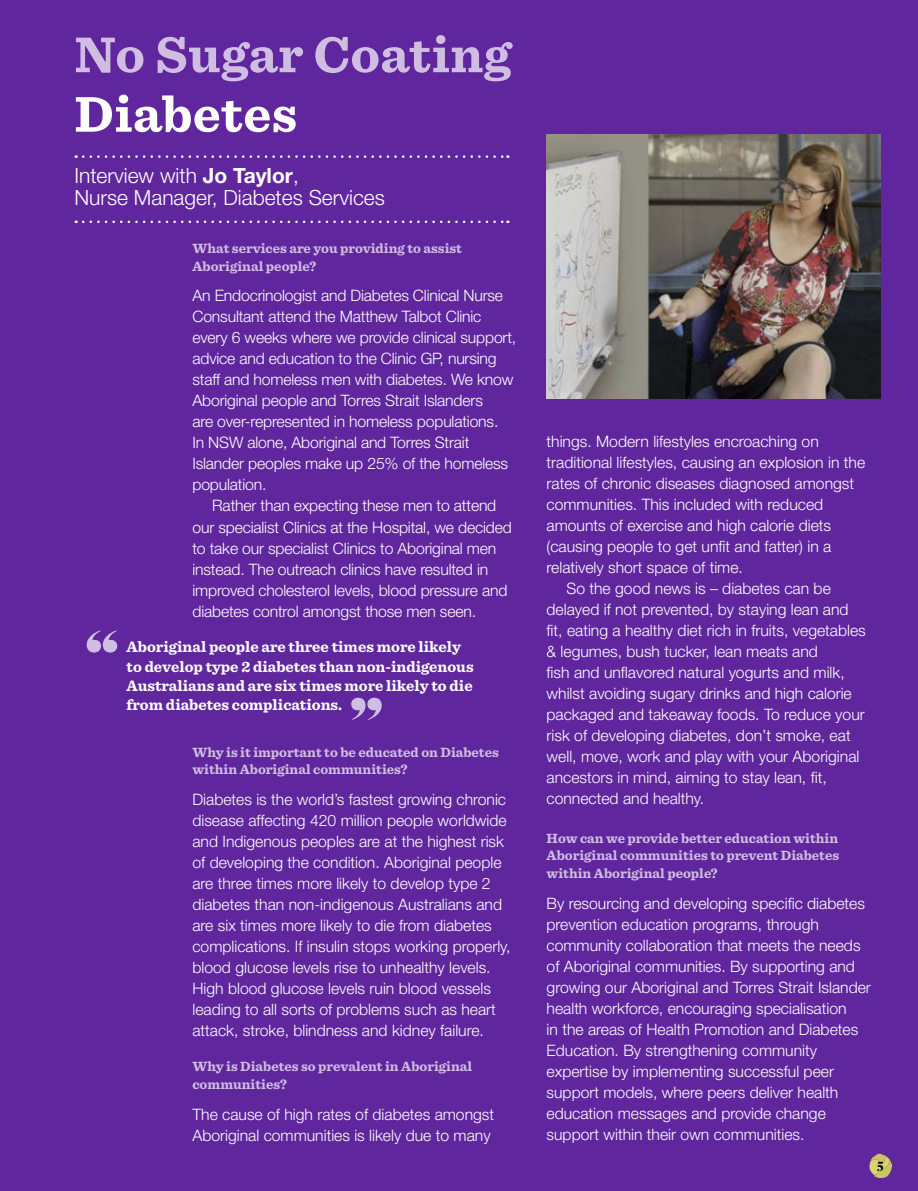
<style>
.page{position:relative;width:918px;height:1191px;background:#60269e}
.page>*{position:absolute;margin:0;border:0;box-sizing:border-box;transform-origin:0 0}
.t1{font:700 52.5px "Sentinel";letter-spacing:.01em;color:#cfbee2}
.t2{font:700 52.5px "Sentinel";letter-spacing:.01em;color:#fff}
.t3{font:300 21px/21px "Helvetica Neue LT Std";color:#fff}
.t4{font:300 15.75px/21px "Helvetica Neue LT Std";color:#fff}
.t5{font:700 15.75px/19.2px "Sentinel";color:#fff}
.t6{font:700 14.53px "Dala Floda";color:#000}
.t7{font:700 14px/17.5px "Sentinel";color:#cfbee2}
.s1{font-weight:700}
</style>
<div class="page">
<img style="left:546px;top:134px;width:335px;height:264px">
<svg style="left:869px;top:1153px;width:23px;height:25px"></svg>
<svg style="left:83px;top:221px;width:425px;height:2px"></svg>
<svg style="left:83px;top:155px;width:425px;height:3px"></svg>
<svg style="left:351px;top:697px;width:31px;height:23px"></svg>
<svg style="left:87px;top:630px;width:30px;height:22px"></svg>
<h1 class="t1" style="left:74px;top:13px;width:438px">No Sugar Coating</h1>
<h1 class="t2" style="left:74px;top:73px;width:224px">Diabetes</h1>
<h2 class="t3" style="left:74px;top:165px;width:312px">Interview with <span class="s1">Jo Taylor</span>,<br>Nurse Manager, Diabetes Services</h2>
<p class="t7" style="left:192px;top:239px;width:271px">What services are you providing to assist<br>Aboriginal people?</p>
<p class="t4" style="left:192px;top:285px;width:325px">An Endocrinologist and Diabetes Clinical Nurse Consultant attend the Matthew Talbot Clinic every 6 weeks where we provide clinical support, advice and education to the Clinic GP, nursing staff and homeless men with diabetes. We know Aboriginal people and Torres Strait Islanders<br>are over-represented in homeless populations.<br>In NSW alone, Aboriginal and Torres Strait Islander peoples make up 25% of the homeless population.</p>
<p class="t4" style="left:192px;top:495px;width:321px;text-indent:20px">Rather than expecting these men to attend our specialist Clinics at the Hospital, we decided to take our specialist Clinics to Aboriginal men instead. The outreach clinics have resulted in improved cholesterol levels, blood pressure and diabetes control amongst those men seen.</p>
<p class="t5" style="left:127px;top:636px;width:348px">Aboriginal people are three times more likely to develop type 2 diabetes than non-indigenous Australians and are six times more likely to die from diabetes complications.</p>
<p class="t7" style="left:192px;top:742px;width:308px">Why is it important to be educated on Diabetes within Aboriginal communities?</p>
<p class="t4" style="left:192px;top:788px;width:319px">Diabetes is the world’s fastest growing chronic disease affecting 420 million people worldwide and Indigenous peoples are at the highest risk of developing the condition. Aboriginal people are three times more likely to develop type 2 diabetes than non-indigenous Australians and are six times more likely to die from diabetes complications. If insulin stops working properly, blood glucose levels rise to unhealthy levels.<br>High blood glucose levels ruin blood vessels leading to all sorts of problems such as heart attack, stroke, blindness and kidney failure.</p>
<p class="t7" style="left:192px;top:1057px;width:281px">Why is Diabetes so prevalent in Aboriginal communities?</p>
<p class="t4" style="left:192px;top:1103px;width:303px">The cause of high rates of diabetes amongst<br>Aboriginal communities is likely due to many</p>
<p class="t4" style="left:546px;top:431px;width:274px">things. Modern lifestyles encroaching on</p>
<p class="t4" style="left:546px;top:452px;width:320px">traditional lifestyles, causing an explosion in the</p>
<p class="t4" style="left:546px;top:473px;width:309px">rates of chronic diseases diagnosed amongst</p>
<p class="t4" style="left:546px;top:493px;width:278px">communities. This included with reduced</p>
<p class="t4" style="left:546px;top:514px;width:286px">amounts of exercise and high calorie diets</p>
<p class="t4" style="left:546px;top:535px;width:286px">(causing people to get unfit and fatter) in a</p>
<p class="t4" style="left:546px;top:556px;width:198px">relatively short space of time.</p>
<p class="t4" style="left:566px;top:577px;width:266px">So the good news is – diabetes can be</p>
<p class="t4" style="left:546px;top:598px;width:303px">delayed if not prevented, by staying lean and</p>
<p class="t4" style="left:546px;top:619px;width:321px">fit, eating a healthy diet rich in fruits, vegetables</p>
<p class="t4" style="left:546px;top:640px;width:273px">&amp; legumes, bush tucker, lean meats and</p>
<p class="t4" style="left:546px;top:661px;width:300px">fish and unflavored natural yogurts and milk,</p>
<p class="t4" style="left:546px;top:682px;width:307px">whilst avoiding sugary drinks and high calorie</p>
<p class="t4" style="left:546px;top:703px;width:320px">packaged and takeaway foods. To reduce your</p>
<p class="t4" style="left:546px;top:724px;width:305px">risk of developing diabetes, don’t smoke, eat</p>
<p class="t4" style="left:546px;top:745px;width:314px">well, move, work and play with your Aboriginal</p>
<p class="t4" style="left:546px;top:766px;width:282px">ancestors in mind, aiming to stay lean, fit,</p>
<p class="t4" style="left:546px;top:787px;width:159px">connected and healthy.</p>
<p class="t7" style="left:546px;top:828px;width:294px;text-align:justify">How can we provide better education within Aboriginal communities to prevent Diabetes within Aboriginal people?</p>
<p class="t4" style="left:546px;top:892px;width:326px">By resourcing and developing specific diabetes prevention education programs, through community collaboration that meets the needs of Aboriginal communities. By supporting and growing our Aboriginal and Torres Strait Islander health workforce, encouraging specialisation<br>in the areas of Health Promotion and Diabetes Education. By strengthening community expertise by implementing successful peer support models, where peers deliver health education messages and provide change support within their own communities.</p>
<p class="t6" style="left:877px;top:1156px;width:8px">5</p>
</div>
